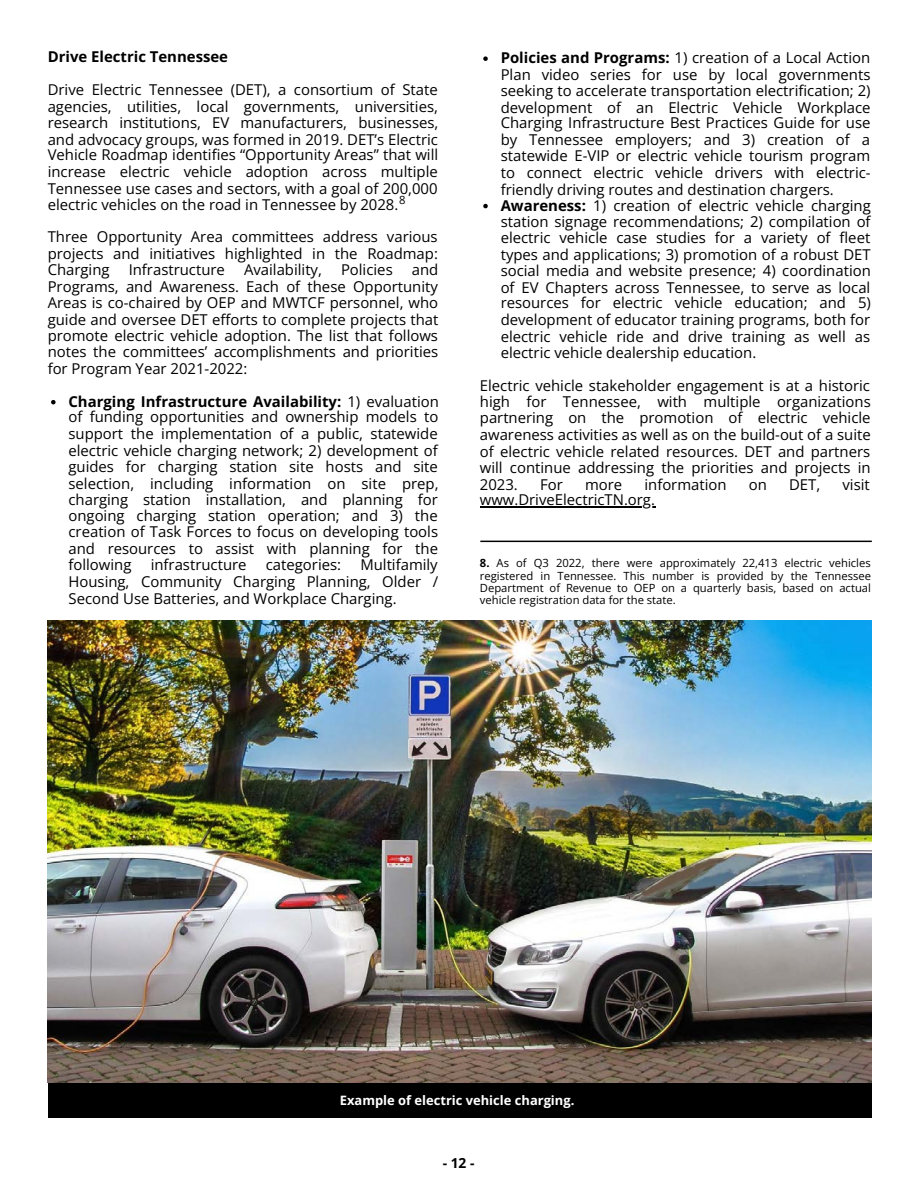
<style>
.page{position:relative;width:918px;height:1188px;background:#fff}
.page>*{position:absolute;margin:0;border:0;box-sizing:border-box;transform-origin:0 0}
.t1{font:14.85px/16.4px "Open Sans";color:#000;text-align:justify}
.t2{font:700 14.85px "Open Sans";color:#000}
.t3{font:700 13.8px "Open Sans";color:#000}
.t4{font:700 12.9px "Open Sans";color:#fff}
.t5{font:11.25px/12.3px "Open Sans";color:#000}
.t6{font:700 11.25px "Open Sans";color:#000}
.s1{font-weight:700}
</style>
<div class="page">
<hr style="left:480px;top:541px;width:392px;height:1px;background:#000">
<hr style="left:480px;top:506px;width:175px;height:2px;background:#000">
<svg style="left:483px;top:56px;width:5px;height:5px"></svg>
<svg style="left:483px;top:204px;width:5px;height:4px"></svg>
<svg style="left:51px;top:400px;width:5px;height:4px"></svg>
<img style="left:48px;top:620px;width:823px;height:463px">
<div style="left:48px;top:1083px;width:823px;height:35px;background:#000"></div>
<p class="t2" style="left:48px;top:47px;width:182px">Drive Electric Tennessee</p>
<p class="t1" style="left:48px;top:81px;width:392px">Drive Electric Tennessee (DET), a consortium of State agencies, utilities, local governments, universities, research institutions, EV manufacturers, businesses, and advocacy groups, was formed in 2019. DET’s Electric Vehicle Roadmap identifies “Opportunity Areas” that will increase electric vehicle adoption across multiple Tennessee use cases and sectors, with a goal of 200,000 electric vehicles on the road in Tennessee by 2028.</p>
<p class="t1" style="left:48px;top:229px;width:392px">Three Opportunity Area committees address various projects and initiatives highlighted in the Roadmap:<br>Charging</p>
<p class="t5" style="left:399px;top:193px;width:8px">8</p>
<p class="t1" style="left:129px;top:261px;width:98px">Infrastructure</p>
<p class="t1" style="left:244px;top:261px;width:79px">Availability,</p>
<p class="t1" style="left:341px;top:261px;width:53px">Policies</p>
<p class="t1" style="left:48px;top:261px;width:392px;text-indent:364px">and Programs, and Awareness. Each of these Opportunity Areas is co-chaired by OEP and MWTCF personnel, who guide and oversee DET efforts to complete projects that promote electric vehicle adoption. The list that follows notes the committees’ accomplishments and priorities for Program Year 2021-2022:</p>
<p class="t1" style="left:68px;top:393px;width:372px"><span class="s1">Charging Infrastructure Availability:</span> 1) evaluation of funding opportunities and ownership models to support the implementation of a public, statewide electric vehicle charging network; 2) development of guides for charging station site hosts and site selection, including information on site prep, charging station installation, and planning for ongoing charging station operation; and 3) the creation of Task Forces to focus on developing tools and resources to assist with planning for the following</p>
<p class="t1" style="left:68px;top:556px;width:371px;line-height:16.8px;text-indent:292px">Multifamily Housing, Community Charging Planning, Older / Second Use Batteries, and Workplace Charging.</p>
<p class="t1" style="left:151px;top:556px;width:97px">infrastructure</p>
<p class="t1" style="left:266px;top:556px;width:77px">categories:</p>
<p class="t1" style="left:501px;top:49px;width:372px;text-align:left"><span class="s1">Policies and Programs:</span> 1) creation of a Local Action Plan video series for use by local governments seeking to accelerate transportation electrification; 2) development of an Electric Vehicle Workplace Charging Infrastructure Best Practices Guide for use by Tennessee employers; and 3) creation of a statewide E-VIP or electric vehicle tourism program to connect electric vehicle drivers with electric&shy;friendly driving routes and destination chargers.<br><span class="s1">Awareness:</span> 1) creation of electric vehicle charging station signage recommendations; 2) compilation of electric vehicle case studies for a variety of fleet types and applications; 3) promotion of a robust DET social media and website presence; 4) coordination of EV Chapters across Tennessee, to serve as local resources for electric vehicle education; and 5) development of educator training programs, both for electric vehicle ride and drive training as well as electric vehicle dealership education.</p>
<p class="t1" style="left:480px;top:377px;width:393px">Electric vehicle stakeholder engagement is at a historic high for Tennessee, with multiple organizations partnering on the promotion of electric vehicle awareness activities as well as on the build-out of a suite of electric vehicle related resources. DET and partners will continue addressing the priorities and projects in 2023.</p>
<p class="t1" style="left:540px;top:476px;width:24px">For</p>
<p class="t1" style="left:585px;top:476px;width:39px">more</p>
<p class="t1" style="left:644px;top:476px;width:84px">information</p>
<p class="t1" style="left:749px;top:476px;width:20px">on</p>
<p class="t1" style="left:789px;top:476px;width:33px">DET,</p>
<p class="t1" style="left:843px;top:476px;width:29px">visit</p>
<p class="t1" style="left:480px;top:491px;width:177px">www.DriveElectricTN.org.</p>
<p class="t6" style="left:480px;top:555px;width:11px">8.</p>
<p class="t5" style="left:497px;top:557px;width:376px">As of Q3 2022, there were approximately 22,413 electric vehicles</p>
<p class="t5" style="left:480px;top:569px;width:393px">registered in Tennessee. This number is provided by the Tennessee</p>
<p class="t5" style="left:480px;top:582px;width:393px">Department of Revenue to OEP on a quarterly basis, based on actual vehicle registration data for the state.</p>
<p class="t4" style="left:340px;top:1092px;width:236px">Example of electric vehicle charging.</p>
<p class="t3" style="left:443px;top:1153px;width:33px">- 12 -</p>
</div>
